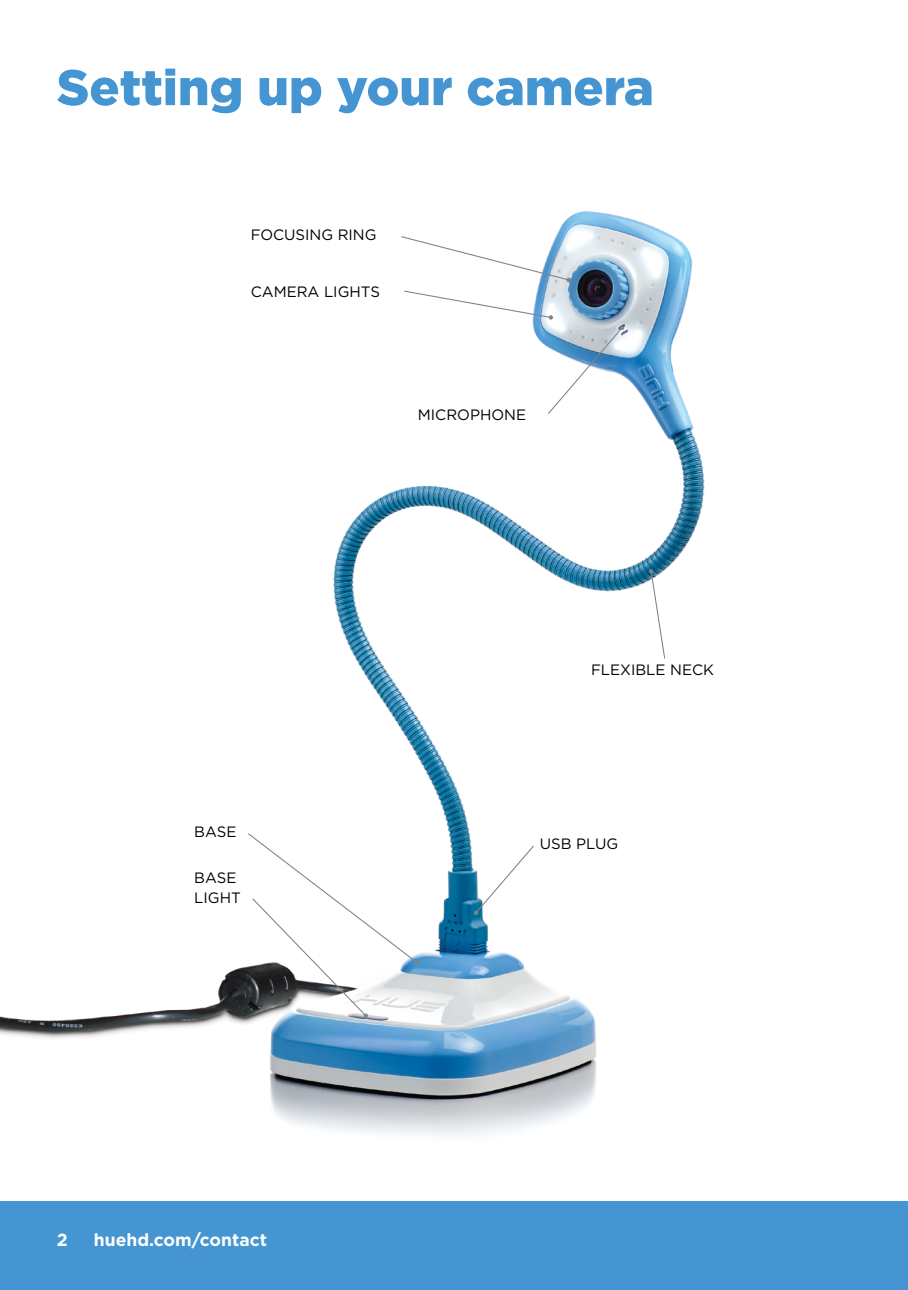
<style>
.page{position:relative;width:908px;height:1290px;background:#fff}
.page>*{position:absolute;margin:0;border:0;box-sizing:border-box;transform-origin:0 0}
.t1{font:900 50px "Gotham";color:#4495d1}
.t2{font:700 17.5px "Gotham";color:#fff}
.t3{font:15px/20px "Gotham";color:#000}
</style>
<div class="page">
<div style="left:0;top:1201px;width:907px;height:89px;background:#4495d1"></div>
<img style="left:0;top:211px;width:705px;height:926px">
<svg style="left:399px;top:235px;width:171px;height:47px"></svg>
<svg style="left:403px;top:290px;width:149px;height:30px"></svg>
<svg style="left:546px;top:326px;width:78px;height:89px"></svg>
<svg style="left:648px;top:569px;width:17px;height:91px"></svg>
<svg style="left:473px;top:844px;width:62px;height:71px"></svg>
<svg style="left:247px;top:832px;width:172px;height:186px"></svg>
<h1 class="t1" style="left:57px;top:59px;width:598px">Setting up your camera</h1>
<p class="t3" style="left:251px;top:224px;width:127px">FOCUSING RING</p>
<p class="t3" style="left:251px;top:281px;width:131px">CAMERA LIGHTS</p>
<p class="t3" style="left:417px;top:404px;width:110px">MICROPHONE</p>
<p class="t3" style="left:194px;top:821px;width:44px">BASE</p>
<p class="t3" style="left:194px;top:867px;width:48px">BASE<br>LIGHT</p>
<p class="t3" style="left:590px;top:659px;width:124px">FLEXIBLE NECK</p>
<p class="t3" style="left:539px;top:833px;width:80px">USB PLUG</p>
<p class="t2" style="left:57px;top:1228px;width:12px">2</p>
<p class="t2" style="left:94px;top:1228px;width:174px">huehd.com/contact</p>
</div>
